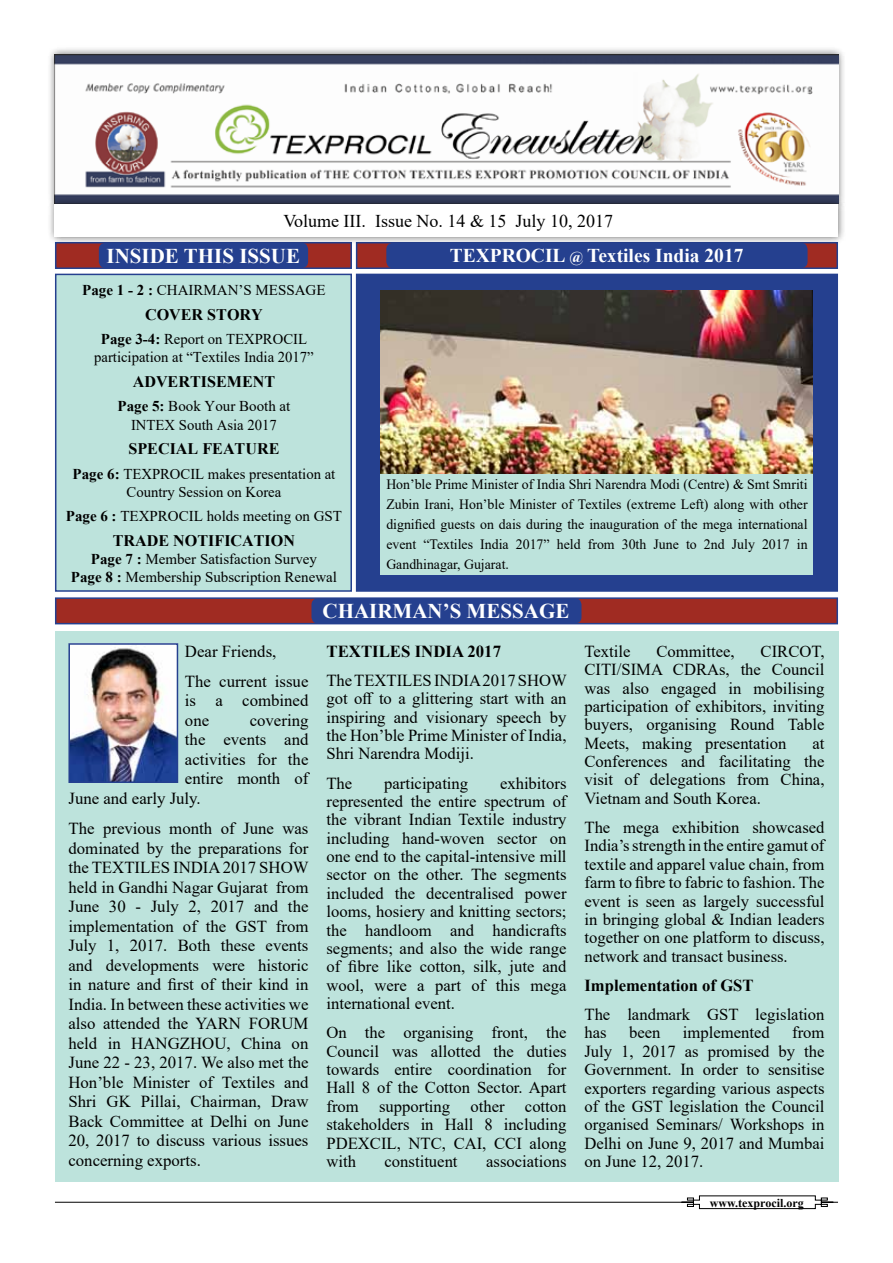
<style>
.page{position:relative;width:893px;height:1263px;background:#fff}
.page>*{position:absolute;margin:0;border:0;box-sizing:border-box;transform-origin:0 0}
.t1{font:700 21px "Times New Roman";color:#fff}
.t2{font:700 19.5px "Times New Roman";color:#fff}
.t3{font:18px "Times New Roman";color:#000}
.t4{font:16.8px/18.5px "Times New Roman";color:#000;text-align:justify}
.t5{font:700 16.8px "Times New Roman";color:#000}
.t6{font:700 16.2px "Times New Roman";color:#000}
.t7{font:15px/18px "Times New Roman";color:#000;text-align:center}
.t8{font:14.25px/20px "Times New Roman";color:#000;text-align:justify}
.t9{font:700 12px "Times New Roman";color:#000}
.s1{font-size:15px}
.s2{font-weight:700}
</style>
<div class="page">
<hr style="left:55px;top:1202px;width:783px;height:1px;background:#000">
<svg style="left:681px;top:1195px;width:153px;height:14px"></svg>
<div style="left:356px;top:274px;width:482px;height:318px;background:#25408f;border:2px solid #25408f"></div>
<div style="left:356px;top:242px;width:482px;height:27px;background:#a02b22;border:2px solid #25408f"></div>
<div style="left:55px;top:242px;width:297px;height:27px;background:#a02b22;border:2px solid #25408f"></div>
<div style="left:55px;top:597px;width:783px;height:27px;background:#a02b22;border:2px solid #25408f"></div>
<div style="left:55px;top:274px;width:297px;height:318px;background:#bde3dc;border:2px solid #25408f"></div>
<div style="left:55px;top:631px;width:783px;height:551px;background:#bde3dc"></div>
<div style="left:47px;top:46px;width:799px;height:166px;background:#000;opacity:.6"></div>
<img style="left:55px;top:54px;width:783px;height:142px">
<div style="left:47px;top:196px;width:799px;height:49px;background:#000;opacity:.6"></div>
<div style="left:55px;top:204px;width:783px;height:33px;background:#fff"></div>
<div style="left:311px;top:598px;width:270px;height:26px;background:#25408f;border-radius:7px"></div>
<div style="left:99px;top:243px;width:209px;height:25px;background:#25408f;border-radius:7px"></div>
<img style="left:71px;top:646px;width:104px;height:134px">
<div style="left:68px;top:643px;width:110px;height:140px;border:2px solid #25408f"></div>
<img style="left:381px;top:291px;width:432px;height:183px">
<div style="left:381px;top:474px;width:432px;height:101px;background:#bde3dc"></div>
<div style="left:386px;top:243px;width:422px;height:25px;background:#25408f;border-radius:7px"></div>
<p class="t3" style="left:283px;top:208px;width:331px">Volume III. Issue No. 14 &amp; 15 July 10, 2017</p>
<p class="t1" style="left:107px;top:240px;width:195px">INSIDE THIS ISSUE</p>
<p class="t2" style="left:450px;top:241px;width:295px">TEXPROCIL <span class="s1">@</span> Textiles India 2017</p>
<p class="t7" style="left:82px;top:281px;width:245px"><span class="s2">Page 1 - 2 :</span> CHAIRMAN’S MESSAGE</p>
<p class="t6" style="left:145px;top:303px;width:119px">COVER STORY</p>
<p class="t7" style="left:94px;top:330px;width:221px"><span class="s2">Page 3-4:</span> Report on TEXPROCIL participation at “Textiles India 2017”</p>
<p class="t6" style="left:133px;top:370px;width:144px">ADVERTISEMENT</p>
<p class="t7" style="left:117px;top:397px;width:174px"><span class="s2">Page 5:</span> Book Your Booth at<br>INTEX South Asia 2017</p>
<p class="t6" style="left:128px;top:437px;width:152px">SPECIAL FEATURE</p>
<p class="t7" style="left:73px;top:464px;width:264px"><span class="s2">Page 6:</span> TEXPROCIL makes presentation at<br>Country Session on Korea</p>
<p class="t7" style="left:66px;top:507px;width:278px"><span class="s2">Page 6 :</span> TEXPROCIL holds meeting on GST</p>
<p class="t6" style="left:113px;top:529px;width:184px">TRADE NOTIFICATION</p>
<p class="t7" style="left:71px;top:549px;width:268px"><span class="s2">Page 7 :</span> Member Satisfaction Survey<br><span class="s2">Page 8 :</span> Membership Subscription Renewal</p>
<p class="t1" style="left:323px;top:596px;width:248px">CHAIRMAN’S MESSAGE</p>
<p class="t8" style="left:386px;top:474px;width:423px">Hon’ble Prime Minister of India Shri Narendra Modi (Centre) &amp; Smt Smriti Zubin Irani, Hon’ble Minister of Textiles (extreme Left) along with other dignified guests on dais during the inauguration of the mega international event “Textiles India 2017” held from 30th June to 2nd July 2017 in Gandhinagar, Gujarat.</p>
<p class="t4" style="left:185px;top:635px;width:125px;line-height:30.3px">Dear Friends,<br>The current issue</p>
<p class="t4" style="left:185px;top:690px;width:125px;line-height:19.5px">is a combined one</p>
<p class="t4" style="left:250px;top:711px;width:60px">covering</p>
<p class="t4" style="left:185px;top:730px;width:125px">the events and</p>
<p class="t4" style="left:185px;top:750px;width:125px">activities for the</p>
<p class="t4" style="left:185px;top:769px;width:125px">entire month of</p>
<p class="t4" style="left:68px;top:789px;width:134px">June and early July.</p>
<p class="t4" style="left:68px;top:818px;width:242px;line-height:19.5px">The previous month of June was dominated by the preparations for the TEXTILES INDIA 2017 SHOW held in Gandhi Nagar Gujarat from June 30 - July 2, 2017 and the implementation of the GST from July 1, 2017. Both these events and developments were historic in nature and first of their kind in India. In between these activities we also attended the YARN FORUM held in HANGZHOU, China on June 22 - 23, 2017. We also met the Hon’ble Minister of Textiles and Shri GK Pillai, Chairman, Draw Back Committee at Delhi on June 20, 2017 to discuss various issues concerning exports.</p>
<p class="t5" style="left:326px;top:639px;width:176px">TEXTILES INDIA 2017</p>
<p class="t4" style="left:326px;top:670px;width:242px">The TEXTILES INDIA 2017 SHOW got off to a glittering start with an inspiring and visionary speech by the Hon’ble Prime Minister of India, Shri Narendra Modiji.</p>
<p class="t4" style="left:326px;top:773px;width:27px">The</p>
<p class="t4" style="left:384px;top:773px;width:86px">participating</p>
<p class="t4" style="left:326px;top:773px;width:242px;text-indent:174px">exhibitors represented the entire spectrum of the vibrant Indian Textile industry including hand-woven sector on one end to the capital-intensive mill sector on the other. The segments included the decentralised power looms, hosiery and knitting sectors; the handloom and handicrafts segments; and also the wide range of fibre like cotton, silk, jute and wool, were a part of this mega international event.</p>
<p class="t4" style="left:326px;top:1023px;width:242px">On the organising front, the Council was allotted the duties towards entire coordination for Hall 8 of the Cotton Sector. Apart from supporting other cotton stakeholders in Hall 8 including PDEXCIL, NTC, CAI, CCI along with</p>
<p class="t4" style="left:385px;top:1151px;width:74px">constituent</p>
<p class="t4" style="left:486px;top:1151px;width:82px">associations</p>
<p class="t4" style="left:584px;top:641px;width:47px">Textile</p>
<p class="t4" style="left:656px;top:641px;width:80px">Committee,</p>
<p class="t4" style="left:584px;top:641px;width:242px;text-indent:176px">CIRCOT, CITI/SIMA CDRAs, the Council was also engaged in mobilising participation of exhibitors, inviting buyers, organising Round Table Meets, making presentation</p>
<p class="t4" style="left:584px;top:733px;width:242px;text-indent:228px">at Conferences and facilitating the visit of delegations from China, Vietnam and South Korea.</p>
<p class="t4" style="left:584px;top:818px;width:242px">The mega exhibition showcased India’s strength in the entire gamut of textile and apparel value chain, from farm to fibre to fabric to fashion. The event is seen as largely successful in bringing global &amp; Indian leaders together on one platform to discuss, network and transact business.</p>
<p class="t5" style="left:584px;top:973px;width:171px">Implementation of GST</p>
<p class="t4" style="left:584px;top:1005px;width:242px">The landmark GST legislation has</p>
<p class="t4" style="left:629px;top:1023px;width:33px">been</p>
<p class="t4" style="left:683px;top:1023px;width:88px">implemented</p>
<p class="t4" style="left:584px;top:1023px;width:242px;text-indent:208px">from July 1, 2017 as promised by the Government. In order to sensitise exporters regarding various aspects of the GST legislation the Council organised Seminars/ Workshops in Delhi on June 9, 2017 and Mumbai on June 12, 2017.</p>
<p class="t9" style="left:710px;top:1194px;width:95px">www.texprocil.org</p>
</div>
